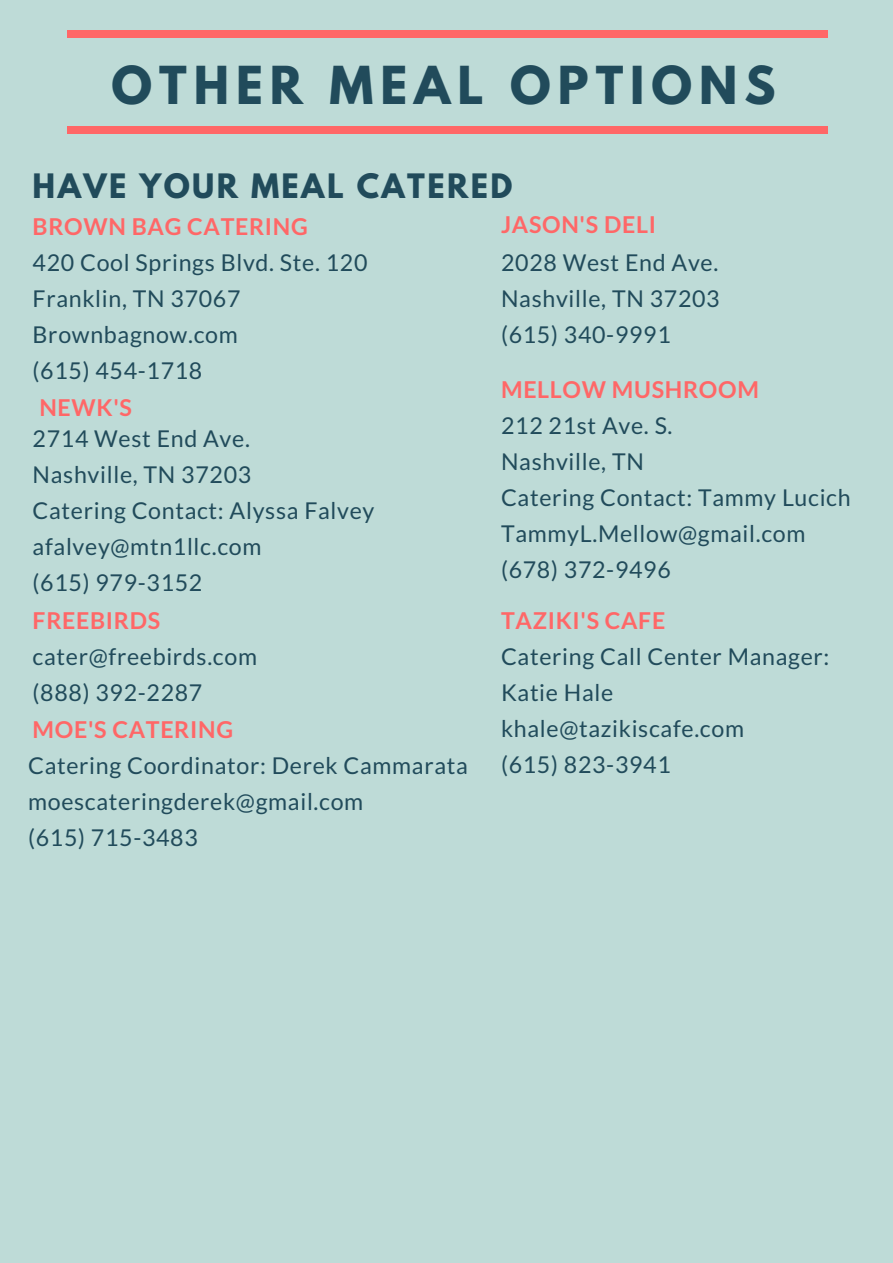
<style>
.page{position:relative;width:893px;height:1263px;background:#bedbd7}
.page>*{position:absolute;margin:0;border:0;box-sizing:border-box;transform-origin:0 0}
.t1{font:700 46.35px "League Spartan";letter-spacing:.15em;color:#214b5b}
.t2{font:700 29.85px "League Spartan";letter-spacing:.08em;color:#214b5b}
.t3{font:23.25px/36px "Lato";letter-spacing:.03em;color:#214b5b}
.t4{font:700 23.25px "Lato";letter-spacing:.03em;color:#ff6767}
</style>
<div class="page">
<div style="left:67px;top:30px;width:760px;height:8px;background:#ff6767"></div>
<div style="left:67px;top:126px;width:760px;height:8px;background:#ff6767"></div>
<h1 class="t1" style="left:112px;top:62px;width:665px">OTHER MEAL OPTIONS</h1>
<p class="t2" style="left:33px;top:171px;width:481px">HAVE YOUR MEAL CATERED</p>
<p class="t4" style="left:33px;top:212px;width:277px">BROWN BAG CATERING</p>
<p class="t3" style="left:33px;top:244px;width:336px">420 Cool Springs Blvd. Ste. 120<br>Franklin, TN 37067<br>Brownbagnow.com<br>(615) 454-1718</p>
<p class="t4" style="left:39px;top:393px;width:94px">NEWK'S</p>
<p class="t3" style="left:33px;top:420px;width:343px">2714 West End Ave.<br>Nashville, TN 37203<br>Catering Contact: Alyssa Falvey afalvey@mtn1llc.com<br>(615) 979-3152</p>
<p class="t4" style="left:33px;top:606px;width:129px">FREEBIRDS</p>
<p class="t3" style="left:33px;top:638px;width:226px">cater@freebirds.com (888) 392-2287</p>
<p class="t4" style="left:501px;top:210px;width:156px">JASON'S DELI</p>
<p class="t3" style="left:501px;top:244px;width:220px;text-align:justify">2028 West End Ave.<br>Nashville, TN 37203 (615) 340-9991</p>
<p class="t4" style="left:501px;top:375px;width:259px">MELLOW MUSHROOM</p>
<p class="t3" style="left:501px;top:407px;width:351px">212 21st Ave. S.<br>Nashville, TN<br>Catering Contact: Tammy Lucich<br>TammyL.Mellow@gmail.com (678) 372-9496</p>
<p class="t4" style="left:501px;top:606px;width:166px">TAZIKI'S CAFE</p>
<p class="t3" style="left:501px;top:638px;width:330px">Catering Call Center Manager:<br>Katie Hale khale@tazikiscafe.com<br>(615) 823-3941</p>
<p class="t4" style="left:33px;top:715px;width:202px">MOE'S CATERING</p>
<p class="t3" style="left:28px;top:747px;width:441px">Catering Coordinator: Derek Cammarata moescateringderek@gmail.com<br>(615) 715-3483</p>
</div>
